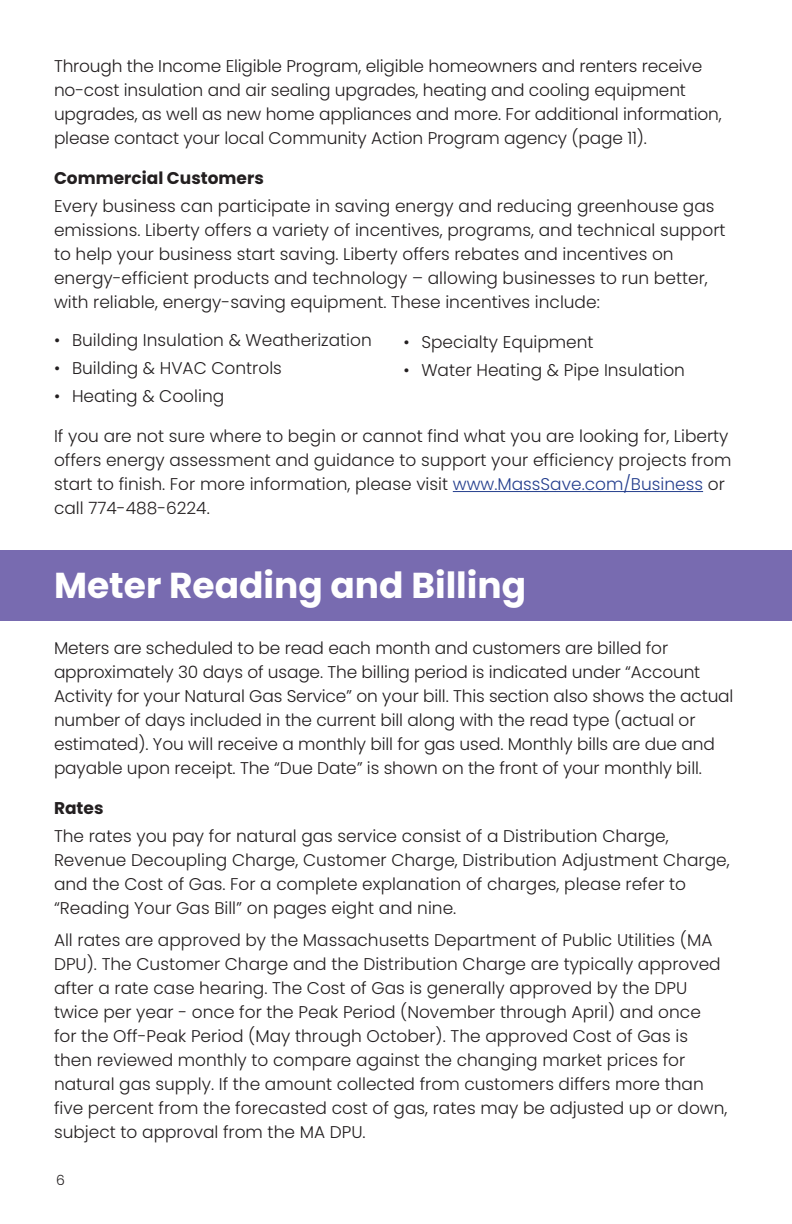
<style>
.page{position:relative;width:792px;height:1224px;background:#fff}
.page>*{position:absolute;margin:0;border:0;box-sizing:border-box;transform-origin:0 0}
.Body_Text{font:700 36px "Poppins";color:#fff}
.Body_Text-2{font:300 17px/24px "Poppins";color:#231f20}
.Paragraph_Header{font:300 17px/24px "Poppins";letter-spacing:-.01em;color:#231f20}
.Paragraph_Header-2{font:700 17px "Poppins";color:#231f20}
.Headline{font:300 14px "Poppins";color:#231f20}
.s1{color:#253f8e}
</style>
<div class="page">
<div style="left:0;top:550px;width:792px;height:70px;background:#786bb0"></div>
<hr style="left:453px;top:491px;width:250px;height:1px;background:#253f8e">
<p class="Paragraph_Header" style="left:54px;top:54px;width:669px">Through the Income Eligible Program, eligible homeowners and renters receive no-cost insulation and air sealing upgrades, heating and cooling equipment upgrades, as well as new home appliances and more. For additional information, please contact your local Community Action Program agency (page 11).</p>
<p class="Paragraph_Header-2" style="left:54px;top:168px;width:211px">Commercial Customers</p>
<p class="Body_Text-2" style="left:54px;top:194px;width:673px">Every business can participate in saving energy and reducing greenhouse gas emissions. Liberty offers a variety of incentives, programs, and technical support to help your business start saving. Liberty offers rebates and incentives on energy-efficient products and technology – allowing businesses to run better, with reliable, energy-saving equipment. These incentives include:</p>
<p class="Body_Text-2" style="left:54px;top:328px;width:319px">• Building Insulation &amp; Weatherization</p>
<p class="Body_Text-2" style="left:54px;top:356px;width:229px">• Building &amp; HVAC Controls</p>
<p class="Body_Text-2" style="left:54px;top:384px;width:172px">• Heating &amp; Cooling</p>
<p class="Body_Text-2" style="left:54px;top:424px;width:679px">If you are not sure where to begin or cannot find what you are looking for, Liberty offers energy assessment and guidance to support your efficiency projects from start to finish. For more information, please visit <span class="s1">www.MassSave.com/Business</span> or call 774-488-6224.</p>
<p class="Body_Text-2" style="left:403px;top:330px;width:192px">• Specialty Equipment</p>
<p class="Body_Text-2" style="left:403px;top:358px;width:283px">• Water Heating &amp; Pipe Insulation</p>
<p class="Body_Text" style="left:54px;top:565px;width:474px">Meter Reading and Billing</p>
<p class="Body_Text-2" style="left:54px;top:636px;width:681px">Meters are scheduled to be read each month and customers are billed for approximately 30 days of usage. The billing period is indicated under “Account Activity for your Natural Gas Service” on your bill. This section also shows the actual number of days included in the current bill along with the read type (actual or estimated). You will receive a monthly bill for gas used. Monthly bills are due and payable upon receipt. The “Due Date” is shown on the front of your monthly bill.</p>
<p class="Paragraph_Header-2" style="left:54px;top:798px;width:51px">Rates</p>
<p class="Body_Text-2" style="left:54px;top:824px;width:677px">The rates you pay for natural gas service consist of a Distribution Charge, Revenue Decoupling Charge, Customer Charge, Distribution Adjustment Charge, and the Cost of Gas. For a complete explanation of charges, please refer to “Reading Your Gas Bill” on pages eight and nine.</p>
<p class="Body_Text-2" style="left:54px;top:928px;width:675px">All rates are approved by the Massachusetts Department of Public Utilities (MA DPU). The Customer Charge and the Distribution Charge are typically approved after a rate case hearing. The Cost of Gas is generally approved by the DPU twice per year - once for the Peak Period (November through April) and once for the Off-Peak Period (May through October). The approved Cost of Gas is then reviewed monthly to compare against the changing market prices for natural gas supply. If the amount collected from customers differs more than five percent from the forecasted cost of gas, rates may be adjusted up or down, subject to approval from the MA DPU.</p>
<p class="Headline" style="left:56px;top:1172px;width:10px">6</p>
</div>
